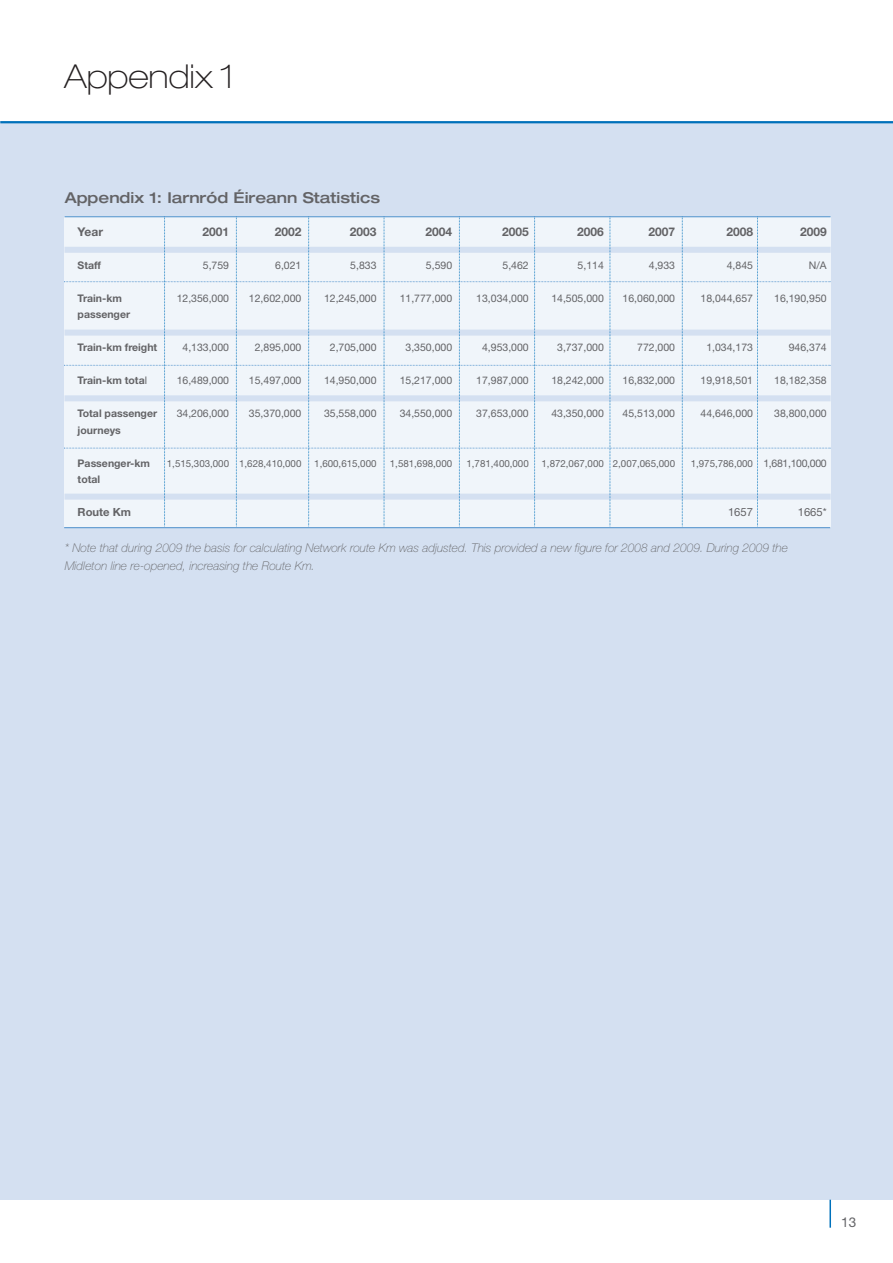
<style>
.page{position:relative;width:893px;height:1263px;background:#fff}
.page>*{position:absolute;margin:0;border:0;box-sizing:border-box;transform-origin:0 0}
.t1{font:100 expanded 33px "Helvetica Neue LT";color:#231f20}
.t2{font:500 expanded 15px "Helvetica Neue LT";color:#636366}
.t3{font:13.5px "Helvetica Neue LT";color:#636366}
.t4{font:italic 100 12px/18px "Helvetica Neue LT";color:#636366}
.t5{font:700 12px "Helvetica Neue LT";color:#636366}
.t6{font:11.25px "Helvetica Neue LT";color:#636366}
.t7{font:700 11.25px "Helvetica Neue LT";color:#636366}
.t8{font:10.5px "Helvetica Neue LT";color:#636366}
.t9{font:700 10.5px "Helvetica Neue LT";color:#636366}
.t10{font:9.75px "Helvetica Neue LT";color:#636366}
.s1{font-weight:400}
.s2{font-size:10.5px}
</style>
<div class="page">
<div style="left:0;top:121px;width:892px;height:1078px;background:#d4e0f1"></div>
<hr style="left:0;top:121px;width:892px;height:2px;background:#0071bb">
<svg style="left:829px;top:1199px;width:1px;height:28px"></svg>
<hr style="left:64px;top:216px;width:766px;height:1px;background:#498dca">
<hr style="left:64px;top:527px;width:765px;height:1px;background:#498dca">
<svg style="left:64px;top:217px;width:766px;height:309px;background:#ebf2f8"></svg>
<h1 class="t1" style="left:64px;top:64px;width:171px">Appendix 1</h1>
<h2 class="t2" style="left:65px;top:192px;width:316px">Appendix 1: Iarnród Éireann Statistics</h2>
<p class="t5" style="left:78px;top:227px;width:27px">Year</p>
<p class="t5" style="left:202px;top:227px;width:28px">2001</p>
<p class="t5" style="left:275px;top:227px;width:28px">2002</p>
<p class="t5" style="left:350px;top:227px;width:28px">2003</p>
<p class="t5" style="left:425px;top:227px;width:28px">2004</p>
<p class="t5" style="left:502px;top:227px;width:28px">2005</p>
<p class="t5" style="left:577px;top:227px;width:28px">2006</p>
<p class="t5" style="left:648px;top:227px;width:28px">2007</p>
<p class="t5" style="left:726px;top:227px;width:28px">2008</p>
<p class="t5" style="left:799px;top:227px;width:28px">2009</p>
<p class="t9" style="left:78px;top:261px;width:25px">Staff</p>
<p class="t8" style="left:203px;top:261px;width:28px">5,759</p>
<p class="t8" style="left:275px;top:261px;width:28px">6,021</p>
<p class="t8" style="left:350px;top:261px;width:28px">5,833</p>
<p class="t8" style="left:426px;top:261px;width:28px">5,590</p>
<p class="t8" style="left:502px;top:261px;width:28px">5,462</p>
<p class="t8" style="left:577px;top:261px;width:28px">5,114</p>
<p class="t8" style="left:648px;top:261px;width:28px">4,933</p>
<p class="t8" style="left:726px;top:261px;width:28px">4,845</p>
<p class="t8" style="left:808px;top:261px;width:19px">N/A</p>
<p class="t9" style="left:78px;top:294px;width:46px">Train-km</p>
<p class="t8" style="left:176px;top:294px;width:54px">12,356,000</p>
<p class="t8" style="left:249px;top:294px;width:54px">12,602,000</p>
<p class="t8" style="left:324px;top:294px;width:54px">12,245,000</p>
<p class="t8" style="left:399px;top:294px;width:54px">11,777,000</p>
<p class="t8" style="left:476px;top:294px;width:54px">13,034,000</p>
<p class="t8" style="left:551px;top:294px;width:54px">14,505,000</p>
<p class="t8" style="left:622px;top:294px;width:54px">16,060,000</p>
<p class="t8" style="left:700px;top:294px;width:54px">18,044,657</p>
<p class="t8" style="left:773px;top:294px;width:54px">16,190,950</p>
<p class="t9" style="left:78px;top:311px;width:54px">passenger</p>
<p class="t9" style="left:78px;top:344px;width:81px">Train-km freight</p>
<p class="t8" style="left:182px;top:344px;width:48px">4,133,000</p>
<p class="t8" style="left:255px;top:344px;width:48px">2,895,000</p>
<p class="t8" style="left:330px;top:344px;width:48px">2,705,000</p>
<p class="t8" style="left:405px;top:344px;width:48px">3,350,000</p>
<p class="t8" style="left:482px;top:344px;width:48px">4,953,000</p>
<p class="t8" style="left:557px;top:344px;width:48px">3,737,000</p>
<p class="t8" style="left:637px;top:344px;width:39px">772,000</p>
<p class="t8" style="left:706px;top:344px;width:48px">1,034,173</p>
<p class="t8" style="left:788px;top:344px;width:39px">946,374</p>
<p class="t9" style="left:78px;top:377px;width:71px">Train-km tota<span class="s1">l</span></p>
<p class="t8" style="left:176px;top:377px;width:54px">16,489,000</p>
<p class="t8" style="left:249px;top:377px;width:54px">15,497,000</p>
<p class="t8" style="left:324px;top:377px;width:54px">14,950,000</p>
<p class="t8" style="left:399px;top:377px;width:54px">15,217,000</p>
<p class="t8" style="left:476px;top:377px;width:54px">17,987,000</p>
<p class="t8" style="left:551px;top:377px;width:54px">18,242,000</p>
<p class="t8" style="left:622px;top:377px;width:54px">16,832,000</p>
<p class="t8" style="left:700px;top:377px;width:54px">19,918,501</p>
<p class="t8" style="left:773px;top:377px;width:54px">18,182,358</p>
<p class="t9" style="left:78px;top:410px;width:81px">Total passenger</p>
<p class="t8" style="left:176px;top:410px;width:54px">34,206,000</p>
<p class="t8" style="left:249px;top:410px;width:54px">35,370,000</p>
<p class="t8" style="left:324px;top:410px;width:54px">35,558,000</p>
<p class="t8" style="left:399px;top:410px;width:54px">34,550,000</p>
<p class="t8" style="left:476px;top:410px;width:54px">37,653,000</p>
<p class="t8" style="left:551px;top:410px;width:54px">43,350,000</p>
<p class="t8" style="left:622px;top:410px;width:54px">45,513,000</p>
<p class="t8" style="left:700px;top:410px;width:54px">44,646,000</p>
<p class="t8" style="left:773px;top:410px;width:54px">38,800,000</p>
<p class="t9" style="left:78px;top:426px;width:45px">journeys</p>
<p class="t9" style="left:78px;top:459px;width:74px">Passenger-km</p>
<p class="t10" style="left:167px;top:460px;width:136px">1,515,303,000 1,628,410,000</p>
<p class="t10" style="left:314px;top:460px;width:64px">1,600,615,000</p>
<p class="t10" style="left:390px;top:460px;width:64px">1,581,698,000</p>
<p class="t10" style="left:466px;top:460px;width:64px">1,781,400,000</p>
<p class="t10" style="left:541px;top:460px;width:135px">1,872,067,000 2,007,065,000</p>
<p class="t10" style="left:690px;top:460px;width:137px">1,975,786,000 <span class="s2">1,681,100,000</span></p>
<p class="t9" style="left:78px;top:476px;width:24px">total</p>
<p class="t7" style="left:78px;top:508px;width:55px">Route Km</p>
<p class="t6" style="left:727px;top:508px;width:26px">1657</p>
<p class="t6" style="left:797px;top:508px;width:30px">1665*</p>
<p class="t4" style="left:65px;top:540px;width:724px">* Note that during 2009 the basis for calculating Network route Km was adjusted. This provided a new figure for 2008 and 2009. During 2009 the<br>Midleton line re-opened, increasing the Route Km.</p>
<p class="t3" style="left:840px;top:1217px;width:16px">13</p>
</div>
